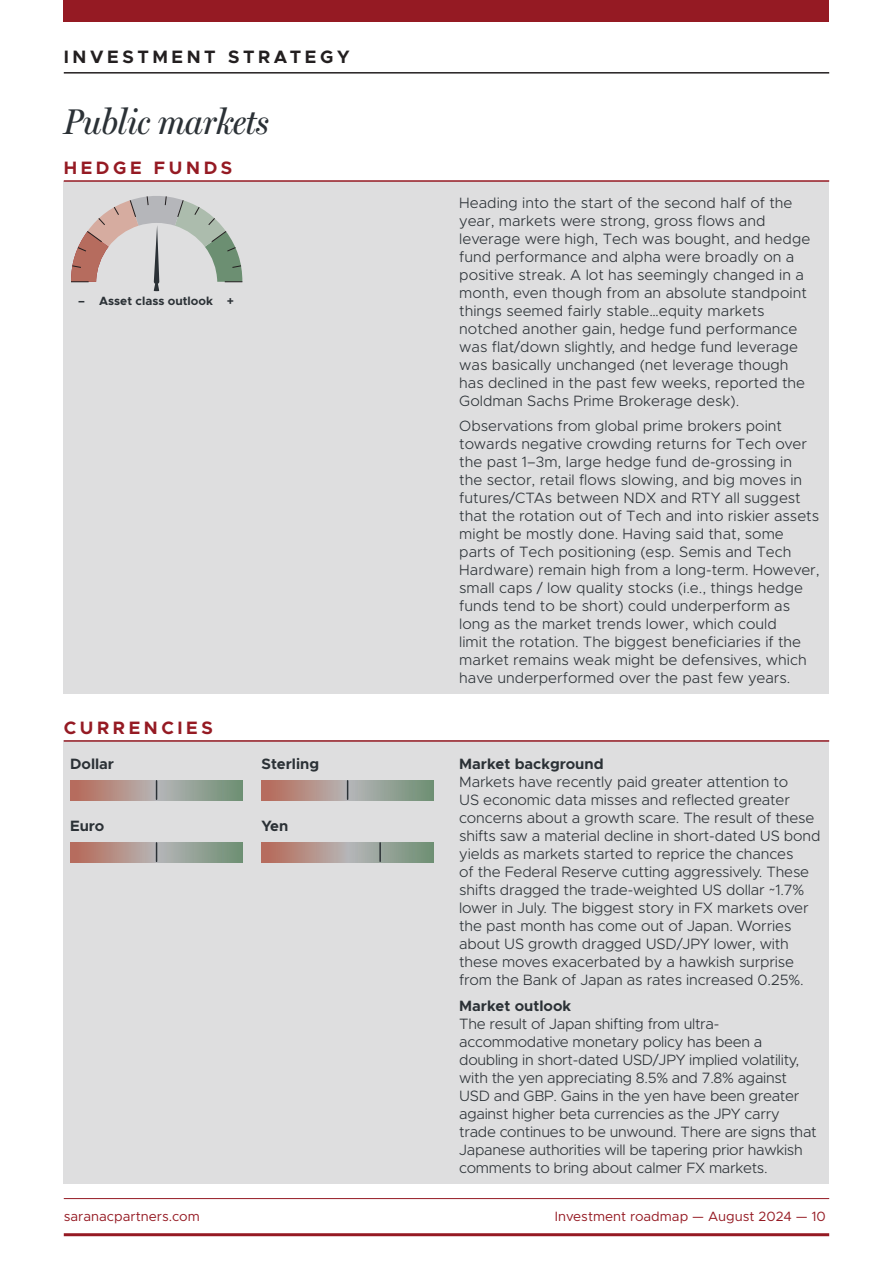
<style>
.page{position:relative;width:893px;height:1263px;background:#fff}
.page>*{position:absolute;margin:0;border:0;box-sizing:border-box;transform-origin:0 0}
.AA_dashboard_main_heading{font:italic 36px "Miller Headline";color:#2b3136}
.AA_dashboard_asset_class_head{font:700 18px "Metropolis";letter-spacing:.2em;color:#951a23}
.t1{font:700 18px "Metropolis";letter-spacing:.2em;color:#231f20}
.AA_dashboard_body_8_10{font:300 15px/18px "Metropolis";color:#2b3136}
.AA_dashboard_body_8_10-2{font:300 15px/18px "Metropolis";letter-spacing:-.02em;color:#2b3136}
.AA_dashboard_subhead{font:700 15px "Metropolis";color:#2b3136}
.t2{font:13.5px "Metropolis";color:#951a23}
.AA_dashboard_subhead-2{font:700 12px "Metropolis";color:#2b3136}
</style>
<div class="page">
<div style="left:64px;top:0;width:765px;height:21px;background:#951a23"></div>
<hr style="left:64px;top:1233px;width:765px;height:3px;background:#951a23">
<hr style="left:64px;top:1198px;width:765px;height:1px;background:#951a23">
<hr style="left:64px;top:72px;width:765px;height:2px;background:#231f20">
<div style="left:64px;top:182px;width:765px;height:512px;background:#dededf"></div>
<hr style="left:64px;top:180px;width:765px;height:2px;background:#951a23">
<svg style="left:71px;top:196px;width:172px;height:95px"></svg>
<div style="left:64px;top:740px;width:765px;height:444px;background:#dededf"></div>
<hr style="left:64px;top:740px;width:765px;height:2px;background:#951a23">
<svg style="left:261px;top:780px;width:173px;height:20px;background:#a3968c"></svg>
<svg style="left:347px;top:781px;width:1px;height:18px"></svg>
<svg style="left:70px;top:780px;width:172px;height:20px;background:#a3978c"></svg>
<svg style="left:156px;top:781px;width:1px;height:18px"></svg>
<svg style="left:261px;top:842px;width:173px;height:20px;background:#a3978c"></svg>
<svg style="left:379px;top:843px;width:2px;height:18px"></svg>
<svg style="left:70px;top:842px;width:172px;height:20px;background:#a3978c"></svg>
<svg style="left:156px;top:843px;width:1px;height:18px"></svg>
<p class="t1" style="left:64px;top:46px;width:287px">INVESTMENT STRATEGY</p>
<p class="AA_dashboard_main_heading" style="left:64px;top:100px;width:206px">Public markets</p>
<p class="AA_dashboard_asset_class_head" style="left:64px;top:156px;width:170px">HEDGE FUNDS</p>
<p class="AA_dashboard_subhead-2" style="left:78px;top:293px;width:157px">– Asset class outlook +</p>
<p class="AA_dashboard_asset_class_head" style="left:64px;top:716px;width:151px">CURRENCIES</p>
<p class="AA_dashboard_subhead" style="left:70px;top:754px;width:45px">Dollar</p>
<p class="AA_dashboard_subhead" style="left:70px;top:816px;width:36px">Euro</p>
<p class="AA_dashboard_subhead" style="left:261px;top:754px;width:59px">Sterling</p>
<p class="AA_dashboard_subhead" style="left:261px;top:816px;width:28px">Yen</p>
<p class="AA_dashboard_body_8_10" style="left:459px;top:194px;width:352px">Heading into the start of the second half of the year, markets were strong, gross flows and leverage were high, Tech was bought, and hedge fund performance and alpha were broadly on a positive streak. A lot has seemingly changed in a month, even though from an absolute standpoint things seemed fairly stable…equity markets notched another gain, hedge fund performance was flat/down slightly, and hedge fund leverage was basically unchanged (net leverage though has declined in the past few weeks, reported the Goldman Sachs Prime Brokerage desk).</p>
<p class="AA_dashboard_body_8_10" style="left:459px;top:417px;width:362px">Observations from global prime brokers point towards negative crowding returns for Tech over the past 1–3m, large hedge fund de-grossing in<br>the sector, retail flows slowing, and big moves in futures/CTAs between NDX and RTY all suggest that the rotation out of Tech and into riskier assets might be mostly done. Having said that, some parts of Tech positioning (esp. Semis and Tech Hardware) remain high from a long-term. However, small caps / low quality stocks (i.e., things hedge funds tend to be short) could underperform as long as the market trends lower, which could<br>limit the rotation. The biggest beneficiaries if the market remains weak might be defensives, which have underperformed over the past few years.</p>
<p class="AA_dashboard_subhead" style="left:459px;top:754px;width:146px">Market background</p>
<p class="AA_dashboard_body_8_10" style="left:459px;top:773px;width:363px">Markets have recently paid greater attention to<br>US economic data misses and reflected greater concerns about a growth scare. The result of these shifts saw a material decline in short-dated US bond yields as markets started to reprice the chances<br>of the Federal Reserve cutting aggressively. These shifts dragged the trade-weighted US dollar ~1.7% lower in July. The biggest story in FX markets over the past month has come out of Japan. Worries about US growth dragged USD/JPY lower, with these moves exacerbated by a hawkish surprise from the Bank of Japan as rates increased 0.25%.</p>
<p class="AA_dashboard_subhead" style="left:459px;top:996px;width:113px">Market outlook</p>
<p class="AA_dashboard_body_8_10-2" style="left:459px;top:1014px;width:359px">The result of Japan shifting from ultra&shy;accommodative monetary policy has been a doubling in short-dated USD/JPY implied volatility, with the yen appreciating 8.5% and 7.8% against USD and GBP. Gains in the yen have been greater against higher beta currencies as the JPY carry trade continues to be unwound. There are signs that Japanese authorities will be tapering prior hawkish comments to bring about calmer FX markets.</p>
<p class="t2" style="left:64px;top:1207px;width:138px">saranacpartners.com</p>
<p class="t2" style="left:555px;top:1207px;width:272px">Investment roadmap — August 2024 — 10</p>
</div>
